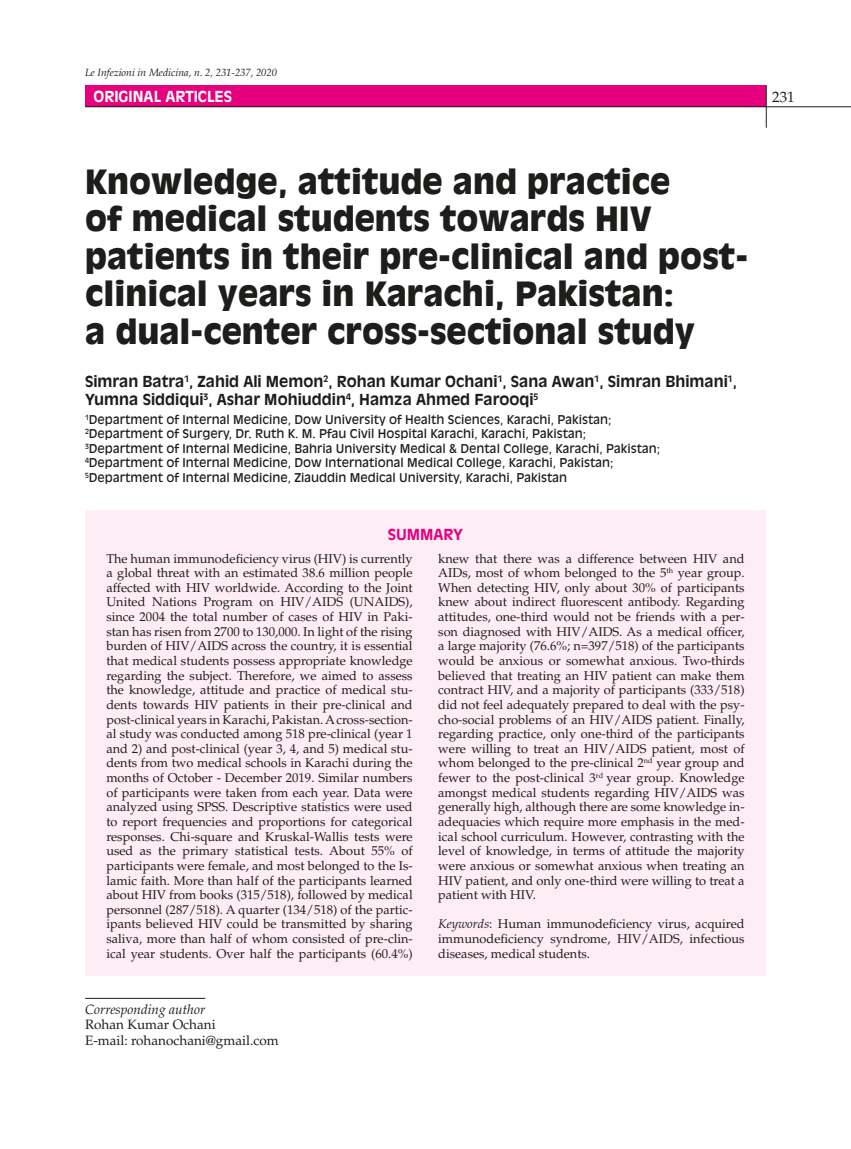
<style>
.page{position:relative;width:851px;height:1149px;background:#fff}
.page>*{position:absolute;margin:0;border:0;box-sizing:border-box;transform-origin:0 0}
.t1{font:900 33px/37.5px "Antique Olive Std";color:#1d1d1b}
.t2{font:700 15px/18px "Antique Olive Std";color:#1d1d1b}
.t3{font:700 15px "Antique Olive Std";color:#fff}
.t4{font:700 15px "Antique Olive Std";color:#e6007e}
.t5{font:15px "Palatino LT Std";color:#1d1d1b}
.t6{font:13.5px/15.8px "Palatino LT Std";color:#1d1d1b}
.t7{font:italic 13.5px "Palatino LT Std";color:#1d1d1b}
.t8{font:12.75px/14.5px "Palatino LT Std";color:#1d1d1b;text-align:justify}
.t9{font:12px/14.4px "Antique Olive Std";color:#1d1d1b}
.t10{font:italic 10.5px "Palatino LT Std";color:#1d1d1b}
.s1{font-style:italic}
</style>
<div class="page">
<div style="left:85px;top:85px;width:680px;height:21px;background:#e6007e"></div>
<hr style="left:765px;top:85px;width:1px;height:43px;background:#1d1d1b">
<hr style="left:85px;top:106px;width:765px;height:1px;background:#1d1d1b">
<div style="left:85px;top:510px;width:680px;height:465px;background:#fdeef6"></div>
<hr style="left:85px;top:997px;width:120px;height:1px;background:#1d1d1b">
<p class="t10" style="left:85px;top:66px;width:193px">Le Infezioni in Medicina, n. 2, 231-237, 2020</p>
<p class="t3" style="left:94px;top:87px;width:140px">ORIGINAL ARTICLES</p>
<p class="t5" style="left:772px;top:88px;width:24px">231</p>
<h1 class="t1" style="left:85px;top:163px;width:664px">Knowledge, attitude and practice<br>of medical students towards HIV patients in their pre-clinical and post&shy;clinical years in Karachi, Pakistan:<br>a dual-center cross-sectional study</h1>
<p class="t2" style="left:85px;top:373px;width:653px">Simran Batra<sup>1</sup>, Zahid Ali Memon<sup>2</sup>, Rohan Kumar Ochani<sup>1</sup>, Sana Awan<sup>1</sup>, Simran Bhimani<sup>1</sup>,<br>Yumna Siddiqui<sup>3</sup>, Ashar Mohiuddin<sup>4</sup>, Hamza Ahmed Farooqi<sup>5</sup></p>
<p class="t9" style="left:85px;top:412px;width:576px"><sup>1</sup>Department of Internal Medicine, Dow University of Health Sciences, Karachi, Pakistan; <sup>2</sup>Department of Surgery, Dr. Ruth K. M. Pfau Civil Hospital Karachi, Karachi, Pakistan; <sup>3</sup>Department of Internal Medicine, Bahria University Medical &amp; Dental College, Karachi, Pakistan; <sup>4</sup>Department of Internal Medicine, Dow International Medical College, Karachi, Pakistan; <sup>5</sup>Department of Internal Medicine, Ziauddin Medical University, Karachi, Pakistan</p>
<p class="t4" style="left:387px;top:525px;width:77px">SUMMARY</p>
<p class="t8" style="left:438px;top:551px;width:308px">knew that there was a difference between HIV and AIDs, most of whom belonged to the 5<sup>th</sup> year group.<br>When detecting HIV, only about 30% of participants knew about indirect fluorescent antibody. Regarding attitudes, one-third would not be friends with a per&shy;son diagnosed with HIV/AIDS. As a medical officer, a large majority (76.6%; n=397/518) of the participants would be anxious or somewhat anxious. Two-thirds believed that treating an HIV patient can make them contract HIV, and a majority of participants (333/518) did not feel adequately prepared to deal with the psy&shy;cho-social problems of an HIV/AIDS patient. Finally, regarding practice, only one-third of the participants were willing to treat an HIV/AIDS patient, most of whom belonged to the pre-clinical 2<sup>nd</sup> year group and fewer to the post-clinical 3<sup>rd</sup> year group. Knowledge amongst medical students regarding HIV/AIDS was generally high, although there are some knowledge in&shy;adequacies which require more emphasis in the med&shy;ical school curriculum. However, contrasting with the level of knowledge, in terms of attitude the majority were anxious or somewhat anxious when treating an HIV patient, and only one-third were willing to treat a patient with HIV.</p>
<p class="t8" style="left:438px;top:916px;width:308px"><span class="s1">Keywords</span>: Human immunodeficiency virus, acquired immunodeficiency syndrome, HIV/AIDS, infectious diseases, medical students.</p>
<p class="t8" style="left:106px;top:551px;width:308px">The human immunodeficiency virus (HIV) is currently a global threat with an estimated 38.6 million people affected with HIV worldwide. According to the Joint United Nations Program on HIV/AIDS (UNAIDS), since 2004 the total number of cases of HIV in Paki&shy;stan has risen from 2700 to 130,000. In light of the rising burden of HIV/AIDS across the country, it is essential that medical students possess appropriate knowledge regarding the subject. Therefore, we aimed to assess the knowledge, attitude and practice of medical stu&shy;dents towards HIV patients in their pre-clinical and post-clinical years in Karachi, Pakistan. A cross-section&shy;al study was conducted among 518 pre-clinical (year 1 and 2) and post-clinical (year 3, 4, and 5) medical stu&shy;dents from two medical schools in Karachi during the months of October - December 2019. Similar numbers of participants were taken from each year. Data were analyzed using SPSS. Descriptive statistics were used to report frequencies and proportions for categorical responses. Chi-square and Kruskal-Wallis tests were used as the primary statistical tests. About 55% of participants were female, and most belonged to the Is&shy;lamic faith. More than half of the participants learned about HIV from books (315/518), followed by medical personnel (287/518). A quarter (134/518) of the partic&shy;ipants believed HIV could be transmitted by sharing saliva, more than half of whom consisted of pre-clin&shy;ical year students. Over half the participants (60.4%)</p>
<p class="t7" style="left:85px;top:1000px;width:122px">Corresponding author</p>
<p class="t6" style="left:85px;top:1016px;width:195px">Rohan Kumar Ochani<br>E-mail: rohanochani@gmail.com</p>
</div>
